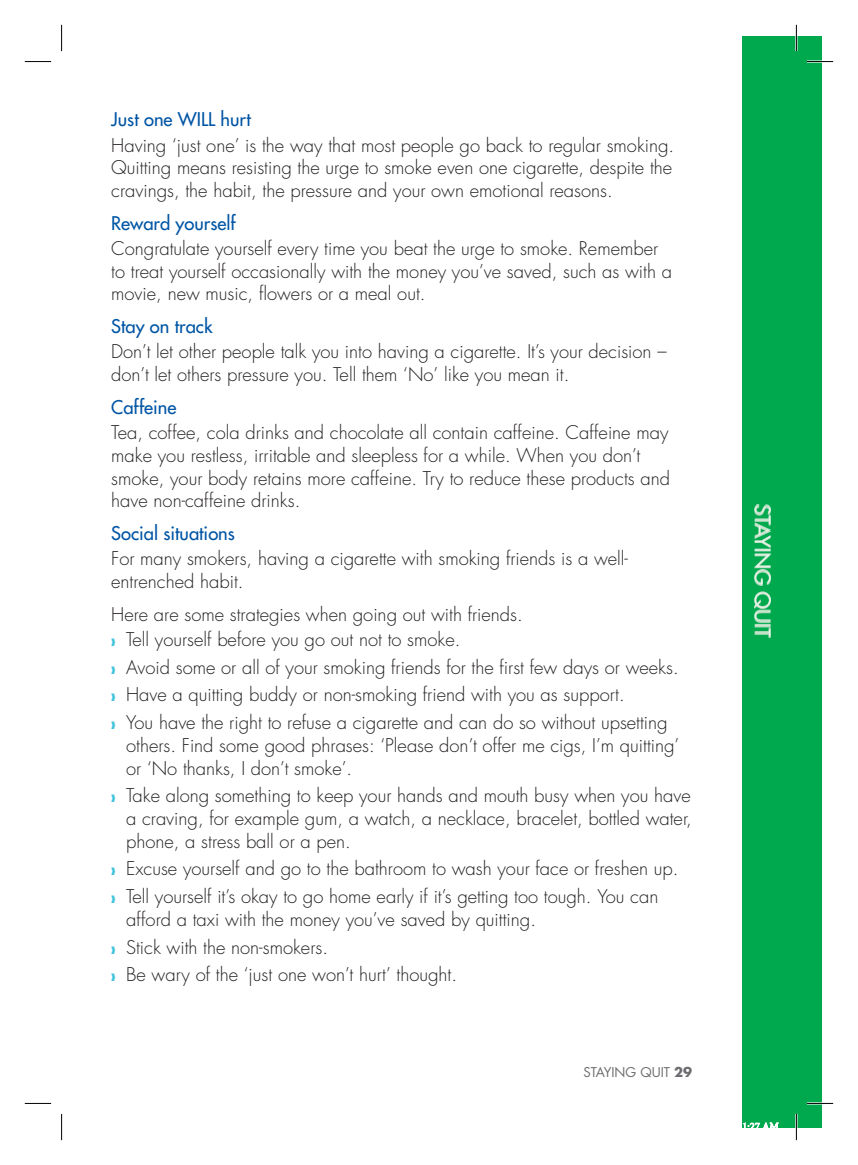
<style>
.page{position:relative;width:858px;height:1165px;background:#fff}
.page>*{position:absolute;margin:0;border:0;box-sizing:border-box;transform-origin:0 0}
.t1{font:500 21px "Futura Std";color:#b8dec1}
.t2{font:300 18.38px/22.8px "Futura Std";color:#231f20}
.t3{font:500 18.38px "Futura Std";color:#0155a5}
.t4{font:13.12px "Futura Std";color:#6c6d70}
.s1{font-family:"Monotype Sorts";font-weight:400;font-size:10.5px;color:#42c3dc}
.s2{font-weight:700}
</style>
<div class="page">
<div style="left:741px;top:37px;width:80px;height:1091px;background:#00a94e"></div>
<svg style="left:754px;top:505px;width:17px;height:132px"></svg>
<svg style="left:741px;top:1072px;width:38px;height:56px"></svg>
<hr style="left:806px;top:60px;width:26px;height:3px;background:#fff">
<hr style="left:806px;top:1102px;width:26px;height:2px;background:#fff">
<hr style="left:795px;top:25px;width:2px;height:26px;background:#fff">
<hr style="left:795px;top:1114px;width:2px;height:26px;background:#fff">
<svg style="left:25px;top:61px;width:26px;height:1px"></svg>
<svg style="left:806px;top:61px;width:26px;height:1px"></svg>
<svg style="left:25px;top:1103px;width:26px;height:1px"></svg>
<svg style="left:806px;top:1103px;width:26px;height:1px"></svg>
<svg style="left:61px;top:25px;width:1px;height:26px"></svg>
<svg style="left:61px;top:1114px;width:1px;height:26px"></svg>
<svg style="left:795px;top:25px;width:1px;height:26px"></svg>
<svg style="left:795px;top:1114px;width:1px;height:26px"></svg>
<p class="t3" style="left:111px;top:108px;width:141px">Just one WILL hurt</p>
<p class="t2" style="left:111px;top:134px;width:564px;text-align:justify">Having ‘just one’ is the way that most people go back to regular smoking.<br>Quitting means resisting the urge to smoke even one cigarette, despite the cravings, the habit, the pressure and your own emotional reasons.</p>
<p class="t3" style="left:111px;top:211px;width:126px">Reward yourself</p>
<p class="t2" style="left:111px;top:237px;width:562px">Congratulate yourself every time you beat the urge to smoke. Remember to treat yourself occasionally with the money you’ve saved, such as with a movie, new music, flowers or a meal out.</p>
<p class="t3" style="left:111px;top:315px;width:103px">Stay on track</p>
<p class="t2" style="left:111px;top:341px;width:556px">Don’t let other people talk you into having a cigarette. It’s your decision – don’t let others pressure you. Tell them ‘No’ like you mean it.</p>
<p class="t3" style="left:111px;top:395px;width:67px">Caffeine</p>
<p class="t2" style="left:111px;top:421px;width:560px">Tea, coffee, cola drinks and chocolate all contain caffeine. Caffeine may make you restless, irritable and sleepless for a while. When you don’t smoke, your body retains more caffeine. Try to reduce these products and have non-caffeine drinks.</p>
<p class="t3" style="left:111px;top:522px;width:125px">Social situations</p>
<p class="t2" style="left:111px;top:548px;width:518px">For many smokers, having a cigarette with smoking friends is a well&shy;entrenched habit.</p>
<p class="t2" style="left:111px;top:602px;width:413px;line-height:25.2px">Here are some strategies when going out with friends. <span class="s1">i</span> Tell yourself before you go out not to smoke.</p>
<p class="t2" style="left:111px;top:654px;width:569px;line-height:27.7px"><span class="s1">i</span> Avoid some or all of your smoking friends for the first few days or weeks. <span class="s1">i</span> Have a quitting buddy or non-smoking friend with you as support.<br><span class="s1">i</span> You have the right to refuse a cigarette and can do so without upsetting</p>
<p class="t2" style="left:126px;top:734px;width:554px">others. Find some good phrases: ‘Please don’t offer me cigs, I’m quitting’ or ‘No thanks, I don’t smoke’.</p>
<p class="t2" style="left:126px;top:785px;width:567px;text-align:justify;text-indent:-15px"><span class="s1">i</span> Take along something to keep your hands and mouth busy when you have a craving, for example gum, a watch, a necklace, bracelet, bottled water, phone, a stress ball or a pen.</p>
<p class="t2" style="left:111px;top:855px;width:568px;line-height:27.7px"><span class="s1">i</span> Excuse yourself and go to the bathroom to wash your face or freshen up. <span class="s1">i</span> Tell yourself it’s okay to go home early if it’s getting too tough. You can</p>
<p class="t2" style="left:111px;top:906px;width:426px;line-height:27.7px;text-indent:15px">afford a taxi with the money you’ve saved by quitting. <span class="s1">i</span> Stick with the non-smokers.<br><span class="s1">i</span> Be wary of the ‘just one won’t hurt’ thought.</p>
<p class="t4" style="left:583px;top:1064px;width:110px">STAYING QUIT <span class="s2">29</span></p>
<p class="t1" style="left:775px;top:504px;width:135px;rotate:90deg">STAYING QUIT</p>
</div>
